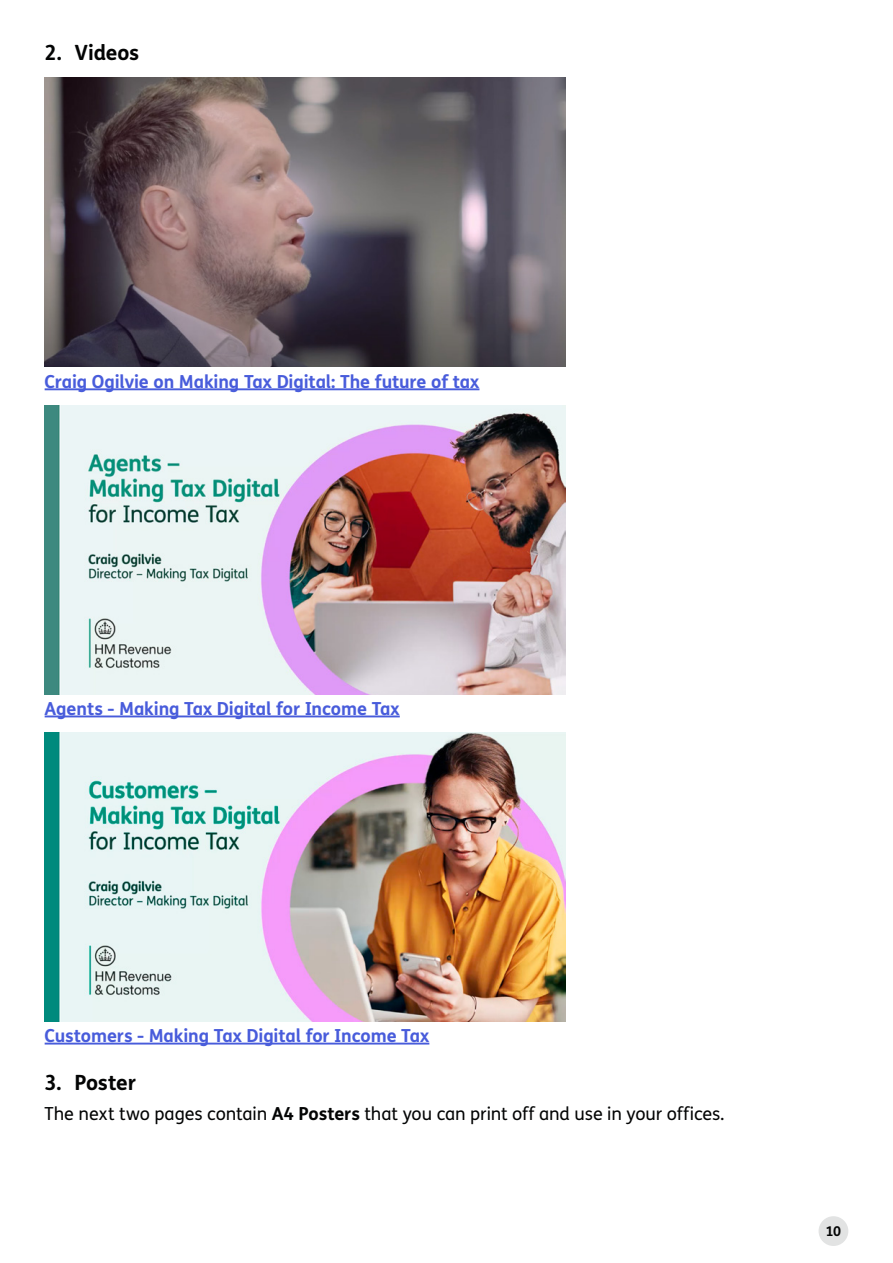
<style>
.page{position:relative;width:893px;height:1263px;background:#fff}
.page>*{position:absolute;margin:0;border:0;box-sizing:border-box;transform-origin:0 0}
.H3_Heading{font:700 21px "FS Me Pro";letter-spacing:-.01em;color:#030404}
.Body_Copy{font:700 18px "FS Me Pro";letter-spacing:-.005em;color:#485cdb}
.Body_Copy-2{font:18px "FS Me Pro";letter-spacing:-.005em;color:#030404}
.t1{font:700 13.5px "FS Me Pro";color:#030404}
.s1{font-weight:700}
</style>
<div class="page">
<div style="left:819px;top:1216px;width:29px;height:30px;background:#e2e3e3;border-radius:50%"></div>
<hr style="left:45px;top:388px;width:434px;height:2px;background:#485cdb">
<hr style="left:45px;top:715px;width:355px;height:2px;background:#485cdb">
<hr style="left:45px;top:1043px;width:384px;height:1px;background:#485cdb">
<img style="left:45px;top:405px;width:521px;height:289px">
<img style="left:45px;top:78px;width:521px;height:289px">
<img style="left:45px;top:732px;width:521px;height:289px">
<h3 class="H3_Heading" style="left:45px;top:37px;width:96px">2. Videos</h3>
<p class="Body_Copy" style="left:45px;top:367px;width:436px">Craig Ogilvie on Making Tax Digital: The future of tax</p>
<p class="Body_Copy" style="left:45px;top:694px;width:357px">Agents - Making Tax Digital for Income Tax</p>
<p class="Body_Copy" style="left:45px;top:1021px;width:386px">Customers - Making Tax Digital for Income Tax</p>
<h3 class="H3_Heading" style="left:45px;top:1067px;width:93px">3. Poster</h3>
<p class="Body_Copy-2" style="left:45px;top:1101px;width:681px">The next two pages contain <span class="s1">A4 Posters</span> that you can print off and use in your offices.</p>
<p class="t1" style="left:826px;top:1221px;width:17px">10</p>
</div>
